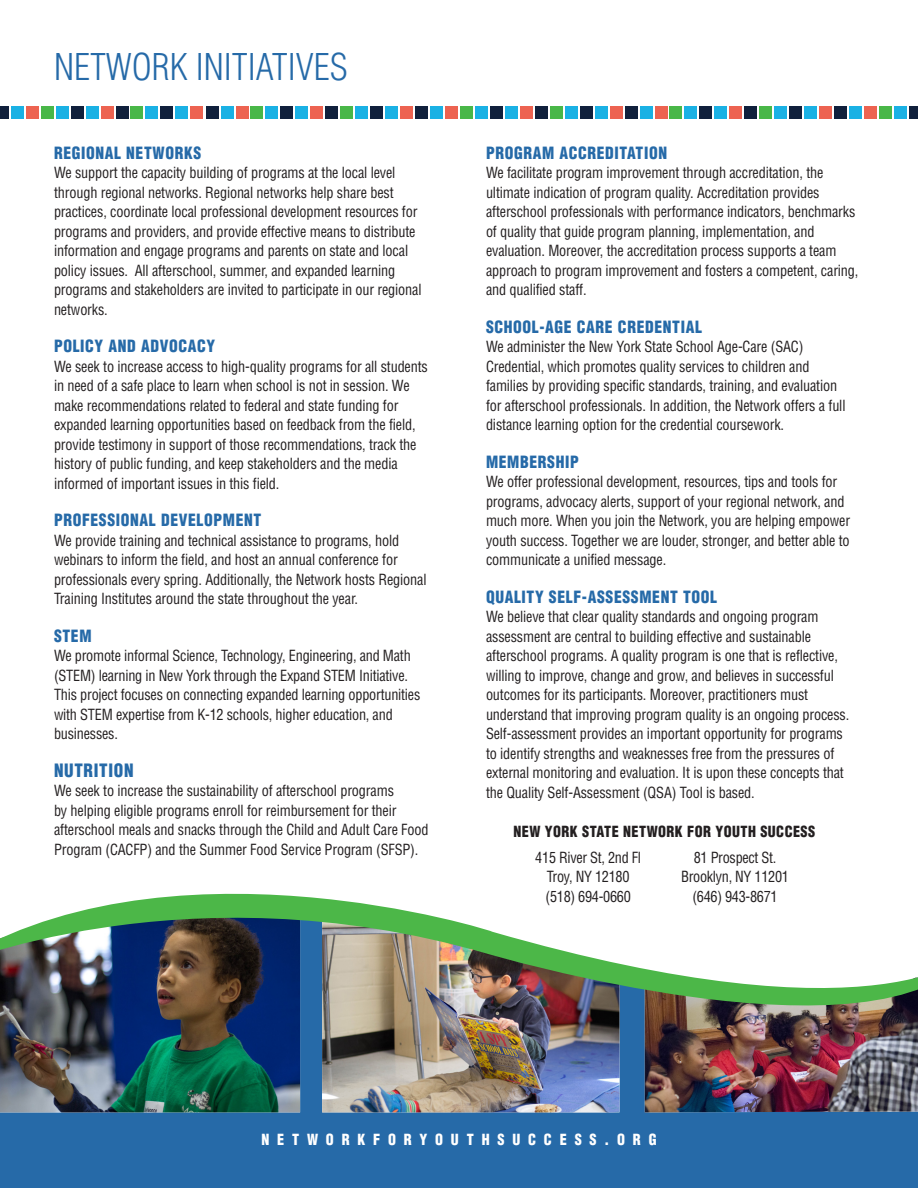
<style>
.page{position:relative;width:918px;height:1188px;background:#fff}
.page>*{position:absolute;margin:0;border:0;box-sizing:border-box;transform-origin:0 0}
.subhead_light{font:300 condensed 36px "Helvetica LT Std";color:#266aa8}
.subhead_bold{font:900 condensed 18px "Helvetica LT Std";letter-spacing:.04em;color:#266aa8;scale:.95 1}
.subhead_3{font:900 condensed 16.5px "Helvetica LT Std";letter-spacing:.04em;color:#266aa8;scale:.95 1}
.body_copy{font:900 condensed 16.5px "Helvetica LT Std";letter-spacing:.04em;color:#266aa8;scale:.95 1}
.body_copy-2{font:condensed 15px/19.5px "Helvetica LT Std";letter-spacing:-.01em;color:#231f20;scale:.95 1}
.body_copy-3{font:900 condensed 15px "Helvetica LT Std";letter-spacing:.03em;color:#231f20;scale:.95 1}
.body_copy-4{font:900 condensed 15px "Helvetica LT Std";letter-spacing:.55em;color:#fff;scale:.95 1}
</style>
<div class="page">
<div style="left:0;top:1071px;width:918px;height:117px;background:#266aa8"></div>
<img style="left:0;top:1071px;width:300px;height:41px">
<img style="left:322px;top:1071px;width:297px;height:41px">
<img style="left:645px;top:1071px;width:273px;height:41px">
<div style="left:461px;top:106px;width:12px;height:12px;background:#49b748"></div>
<div style="left:550px;top:106px;width:12px;height:12px;background:#49b748"></div>
<div style="left:431px;top:106px;width:12px;height:12px;background:#1ab1e4"></div>
<div style="left:595px;top:106px;width:12px;height:12px;background:#1ab1e4"></div>
<div style="left:506px;top:106px;width:12px;height:12px;background:#1ab1e4"></div>
<div style="left:476px;top:106px;width:12px;height:12px;background:#1ab1e4"></div>
<div style="left:565px;top:106px;width:12px;height:12px;background:#1ab1e4"></div>
<div style="left:446px;top:106px;width:12px;height:12px;background:#ed6351"></div>
<div style="left:520px;top:106px;width:12px;height:12px;background:#ed6351"></div>
<div style="left:610px;top:106px;width:12px;height:12px;background:#ed6351"></div>
<div style="left:416px;top:106px;width:12px;height:12px;background:#10203c"></div>
<div style="left:491px;top:106px;width:12px;height:12px;background:#10203c"></div>
<div style="left:580px;top:106px;width:12px;height:12px;background:#10203c"></div>
<div style="left:535px;top:106px;width:12px;height:12px;background:#10203c"></div>
<div style="left:41px;top:106px;width:12px;height:12px;background:#49b748"></div>
<div style="left:670px;top:106px;width:12px;height:12px;background:#49b748"></div>
<div style="left:131px;top:106px;width:12px;height:12px;background:#49b748"></div>
<div style="left:760px;top:106px;width:12px;height:12px;background:#49b748"></div>
<div style="left:11px;top:106px;width:12px;height:12px;background:#1ab1e4"></div>
<div style="left:640px;top:106px;width:12px;height:12px;background:#1ab1e4"></div>
<div style="left:176px;top:106px;width:12px;height:12px;background:#1ab1e4"></div>
<div style="left:805px;top:106px;width:12px;height:12px;background:#1ab1e4"></div>
<div style="left:86px;top:106px;width:12px;height:12px;background:#1ab1e4"></div>
<div style="left:715px;top:106px;width:12px;height:12px;background:#1ab1e4"></div>
<div style="left:56px;top:106px;width:12px;height:12px;background:#1ab1e4"></div>
<div style="left:685px;top:106px;width:12px;height:12px;background:#1ab1e4"></div>
<div style="left:146px;top:106px;width:12px;height:12px;background:#1ab1e4"></div>
<div style="left:775px;top:106px;width:12px;height:12px;background:#1ab1e4"></div>
<div style="left:26px;top:106px;width:12px;height:12px;background:#ed6351"></div>
<div style="left:655px;top:106px;width:12px;height:12px;background:#ed6351"></div>
<div style="left:101px;top:106px;width:12px;height:12px;background:#ed6351"></div>
<div style="left:730px;top:106px;width:12px;height:12px;background:#ed6351"></div>
<div style="left:191px;top:106px;width:12px;height:12px;background:#ed6351"></div>
<div style="left:819px;top:106px;width:13px;height:12px;background:#ed6351"></div>
<div style="left:0;top:106px;width:8px;height:12px;background:#10203c"></div>
<div style="left:625px;top:106px;width:12px;height:12px;background:#10203c"></div>
<div style="left:71px;top:106px;width:12px;height:12px;background:#10203c"></div>
<div style="left:700px;top:106px;width:12px;height:12px;background:#10203c"></div>
<div style="left:161px;top:106px;width:12px;height:12px;background:#10203c"></div>
<div style="left:790px;top:106px;width:12px;height:12px;background:#10203c"></div>
<div style="left:116px;top:106px;width:12px;height:12px;background:#10203c"></div>
<div style="left:745px;top:106px;width:12px;height:12px;background:#10203c"></div>
<div style="left:251px;top:106px;width:12px;height:12px;background:#49b748"></div>
<div style="left:880px;top:106px;width:12px;height:12px;background:#49b748"></div>
<div style="left:341px;top:106px;width:12px;height:12px;background:#49b748"></div>
<div style="left:221px;top:106px;width:12px;height:12px;background:#1ab1e4"></div>
<div style="left:850px;top:106px;width:12px;height:12px;background:#1ab1e4"></div>
<div style="left:386px;top:106px;width:12px;height:12px;background:#1ab1e4"></div>
<div style="left:296px;top:106px;width:12px;height:12px;background:#1ab1e4"></div>
<div style="left:266px;top:106px;width:12px;height:12px;background:#1ab1e4"></div>
<div style="left:895px;top:106px;width:12px;height:12px;background:#1ab1e4"></div>
<div style="left:356px;top:106px;width:12px;height:12px;background:#1ab1e4"></div>
<div style="left:236px;top:106px;width:12px;height:12px;background:#ed6351"></div>
<div style="left:865px;top:106px;width:12px;height:12px;background:#ed6351"></div>
<div style="left:311px;top:106px;width:12px;height:12px;background:#ed6351"></div>
<div style="left:400px;top:106px;width:13px;height:12px;background:#ed6351"></div>
<div style="left:206px;top:106px;width:12px;height:12px;background:#10203c"></div>
<div style="left:835px;top:106px;width:12px;height:12px;background:#10203c"></div>
<div style="left:281px;top:106px;width:12px;height:12px;background:#10203c"></div>
<div style="left:910px;top:106px;width:8px;height:12px;background:#10203c"></div>
<div style="left:371px;top:106px;width:12px;height:12px;background:#10203c"></div>
<div style="left:326px;top:106px;width:12px;height:12px;background:#10203c"></div>
<img style="left:0;top:893px;width:918px;height:178px">
<p class="subhead_light" style="left:54px;top:44px;width:295px">NETWORK INITIATIVES</p>
<p class="body_copy" style="left:54px;top:142px;width:157px">REGIONAL NETWORKS</p>
<p class="body_copy-2" style="left:54px;top:163px;width:388px">We support the capacity building of programs at the local level through regional networks. Regional networks help share best practices, coordinate local professional development resources for programs and providers, and provide effective means to distribute information and engage programs and parents on state and local policy issues. All afterschool, summer, and expanded learning programs and stakeholders are invited to participate in our regional networks.</p>
<p class="subhead_3" style="left:54px;top:336px;width:171px">POLICY AND ADVOCACY</p>
<p class="body_copy-2" style="left:54px;top:356px;width:395px">We seek to increase access to high-quality programs for all students in need of a safe place to learn when school is not in session. We make recommendations related to federal and state funding for expanded learning opportunities based on feedback from the field, provide testimony in support of those recommendations, track the history of public funding, and keep stakeholders and the media informed of important issues in this field.</p>
<p class="subhead_3" style="left:54px;top:510px;width:220px">PROFESSIONAL DEVELOPMENT</p>
<p class="body_copy-2" style="left:54px;top:530px;width:394px">We provide training and technical assistance to programs, hold webinars to inform the field, and host an annual conference for professionals every spring. Additionally, the Network hosts Regional Training Institutes around the state throughout the year.</p>
<p class="subhead_3" style="left:54px;top:625px;width:41px">STEM</p>
<p class="body_copy-2" style="left:54px;top:646px;width:387px">We promote informal Science, Technology, Engineering, and Math (STEM) learning in New York through the Expand STEM Initiative.<br>This project focuses on connecting expanded learning opportunities with STEM expertise from K-12 schools, higher education, and businesses.</p>
<p class="subhead_bold" style="left:54px;top:759px;width:85px">NUTRITION</p>
<p class="body_copy-2" style="left:54px;top:781px;width:396px">We seek to increase the sustainability of afterschool programs<br>by helping eligible programs enroll for reimbursement for their afterschool meals and snacks through the Child and Adult Care Food Program (CACFP) and the Summer Food Service Program (SFSP).</p>
<p class="subhead_3" style="left:486px;top:142px;width:192px">PROGRAM ACCREDITATION</p>
<p class="body_copy-2" style="left:486px;top:163px;width:394px">We facilitate program improvement through accreditation, the ultimate indication of program quality. Accreditation provides afterschool professionals with performance indicators, benchmarks of quality that guide program planning, implementation, and evaluation. Moreover, the accreditation process supports a team approach to program improvement and fosters a competent, caring, and qualified staff.</p>
<p class="subhead_3" style="left:486px;top:316px;width:229px">SCHOOL-AGE CARE CREDENTIAL</p>
<p class="body_copy-2" style="left:486px;top:337px;width:380px">We administer the New York State School Age-Care (SAC)<br>Credential, which promotes quality services to children and families by providing specific standards, training, and evaluation for afterschool professionals. In addition, the Network offers a full distance learning option for the credential coursework.</p>
<p class="subhead_3" style="left:486px;top:451px;width:99px">MEMBERSHIP</p>
<p class="body_copy-2" style="left:486px;top:472px;width:385px">We offer professional development, resources, tips and tools for programs, advocacy alerts, support of your regional network, and much more. When you join the Network, you are helping empower youth success. Together we are louder, stronger, and better able to communicate a unified message.</p>
<p class="subhead_3" style="left:486px;top:586px;width:245px">QUALITY SELF-ASSESSMENT TOOL</p>
<p class="body_copy-2" style="left:486px;top:607px;width:384px">We believe that clear quality standards and ongoing program assessment are central to building effective and sustainable afterschool programs. A quality program is one that is reflective, willing to improve, change and grow, and believes in successful outcomes for its participants. Moreover, practitioners must understand that improving program quality is an ongoing process.<br>Self-assessment provides an important opportunity for programs to identify strengths and weaknesses free from the pressures of external monitoring and evaluation. It is upon these concepts that the Quality Self-Assessment (QSA) Tool is based.</p>
<p class="body_copy-3" style="left:513px;top:822px;width:319px">NEW YORK STATE NETWORK FOR YOUTH SUCCESS</p>
<p class="body_copy-2" style="left:535px;top:847px;width:113px">415 River St, 2nd Fl</p>
<p class="body_copy-2" style="left:547px;top:867px;width:89px">Troy, NY 12180</p>
<p class="body_copy-2" style="left:546px;top:886px;width:91px">(518) 694-0660</p>
<p class="body_copy-2" style="left:694px;top:847px;width:89px">81 Prospect St.</p>
<p class="body_copy-2" style="left:681px;top:867px;width:115px">Brooklyn, NY 11201</p>
<p class="body_copy-2" style="left:692px;top:886px;width:91px">(646) 943-8671</p>
<p class="body_copy-4" style="left:261px;top:1130px;width:418px">NETWORKFORYOUTHSUCCESS.ORG</p>
</div>
